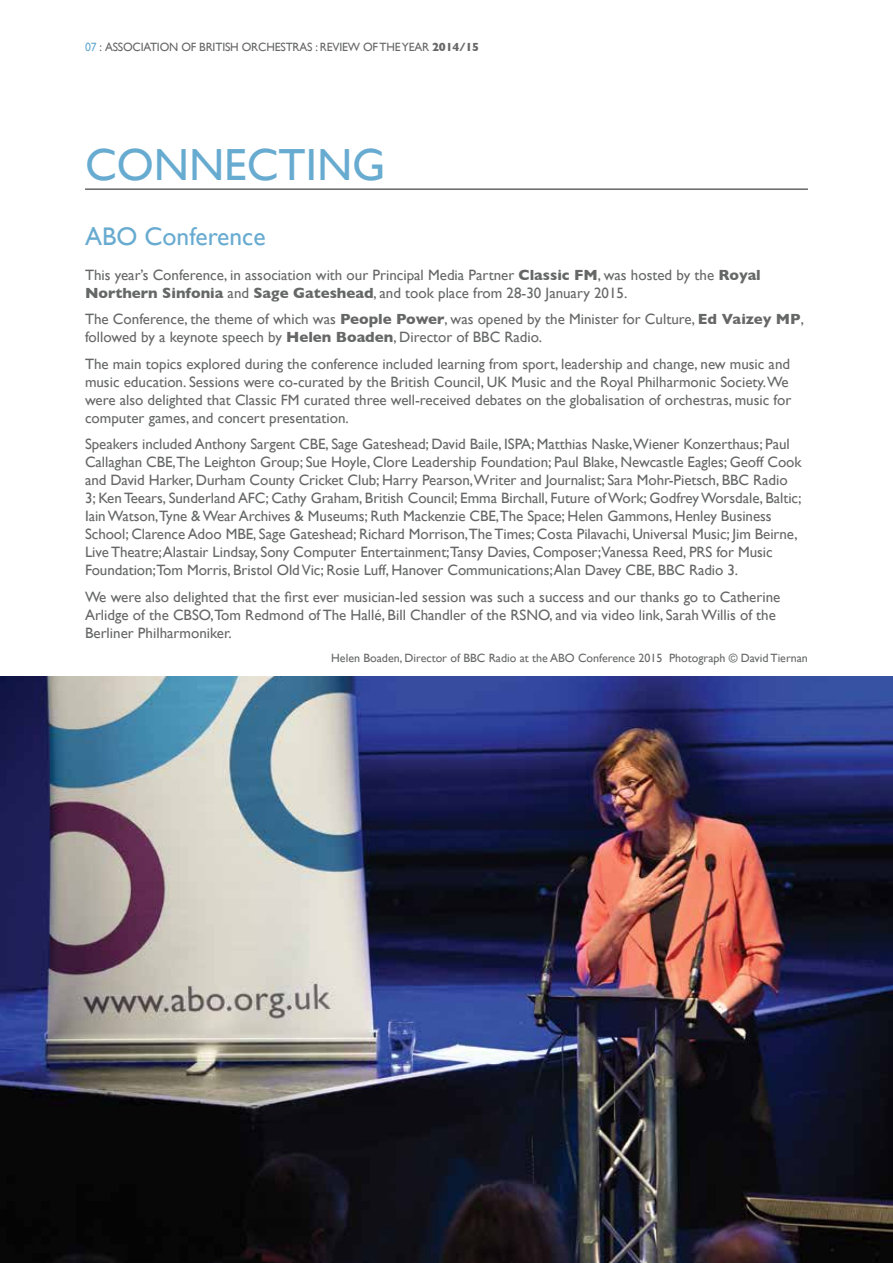
<style>
.page{position:relative;width:893px;height:1263px;background:#fff}
.page>*{position:absolute;margin:0;border:0;box-sizing:border-box;transform-origin:0 0}
.t1{font:45px "Gill Sans";color:#68abd0}
.t2{font:25.5px "Gill Sans";color:#68abd0}
.t3{font:15px/18px "Gill Sans";letter-spacing:-.005em;color:#666767}
.t4{font:12px "Gill Sans";color:#666767}
.s1{color:#68abd0}
.s2{font-weight:700}
</style>
<div class="page">
<hr style="left:85px;top:188px;width:723px;height:2px;background:#666767">
<img style="left:0;top:676px;width:893px;height:587px">
<p class="t4" style="left:85px;top:40px;width:396px"><span class="s1">07</span> : ASSOCIATION OF BRITISH ORCHESTRAS : REVIEW OF THE YEAR <span class="s2">2014/15</span></p>
<h1 class="t1" style="left:85px;top:138px;width:302px">CONNECTING</h1>
<h2 class="t2" style="left:85px;top:221px;width:182px">ABO Conference</h2>
<p class="t3" style="left:85px;top:265px;width:677px">This year’s Conference, in association with our Principal Media Partner <span class="s2">Classic FM</span>, was hosted by the <span class="s2">Royal<br>Northern Sinfonia</span> and <span class="s2">Sage Gateshead</span>, and took place from 28-30 January 2015.</p>
<p class="t3" style="left:85px;top:310px;width:720px">The Conference, the theme of which was <span class="s2">People Power</span>, was opened by the Minister for Culture, <span class="s2">Ed Vaizey MP</span>, followed by a keynote speech by <span class="s2">Helen Boaden</span>, Director of BBC Radio.</p>
<p class="t3" style="left:85px;top:354px;width:708px">The main topics explored during the conference included learning from sport, leadership and change, new music and music education. Sessions were co-curated by the British Council, UK Music and the Royal Philharmonic Society.We were also delighted that Classic FM curated three well-received debates on the globalisation of orchestras, music for computer games, and concert presentation.</p>
<p class="t3" style="left:85px;top:435px;width:718px">Speakers included Anthony Sargent CBE, Sage Gateshead; David Baile, ISPA; Matthias Naske,Wiener Konzerthaus; Paul Callaghan CBE,The Leighton Group; Sue Hoyle, Clore Leadership Foundation; Paul Blake, Newcastle Eagles; Geoff Cook and David Harker, Durham County Cricket Club; Harry Pearson,Writer and Journalist; Sara Mohr-Pietsch, BBC Radio 3; Ken Teears, Sunderland AFC; Cathy Graham, British Council; Emma Birchall, Future of Work; Godfrey Worsdale, Baltic; Iain Watson,Tyne &amp; Wear Archives &amp; Museums; Ruth Mackenzie CBE,The Space; Helen Gammons, Henley Business School; Clarence Adoo MBE, Sage Gateshead; Richard Morrison,The Times; Costa Pilavachi, Universal Music; Jim Beirne, Live Theatre; Alastair Lindsay, Sony Computer Entertainment;Tansy Davies, Composer;Vanessa Reed, PRS for Music Foundation;Tom Morris, Bristol Old Vic; Rosie Luff, Hanover Communications; Alan Davey CBE, BBC Radio 3.</p>
<p class="t3" style="left:85px;top:587px;width:697px">We were also delighted that the first ever musician-led session was such a success and our thanks go to Catherine<br>Arlidge of the CBSO,Tom Redmond of The Hallé, Bill Chandler of the RSNO, and via video link, Sarah Willis of the<br>Berliner Philharmoniker.</p>
<p class="t4" style="left:331px;top:651px;width:478px">Helen Boaden, Director of BBC Radio at the ABO Conference 2015 Photograph © David Tiernan</p>
</div>
